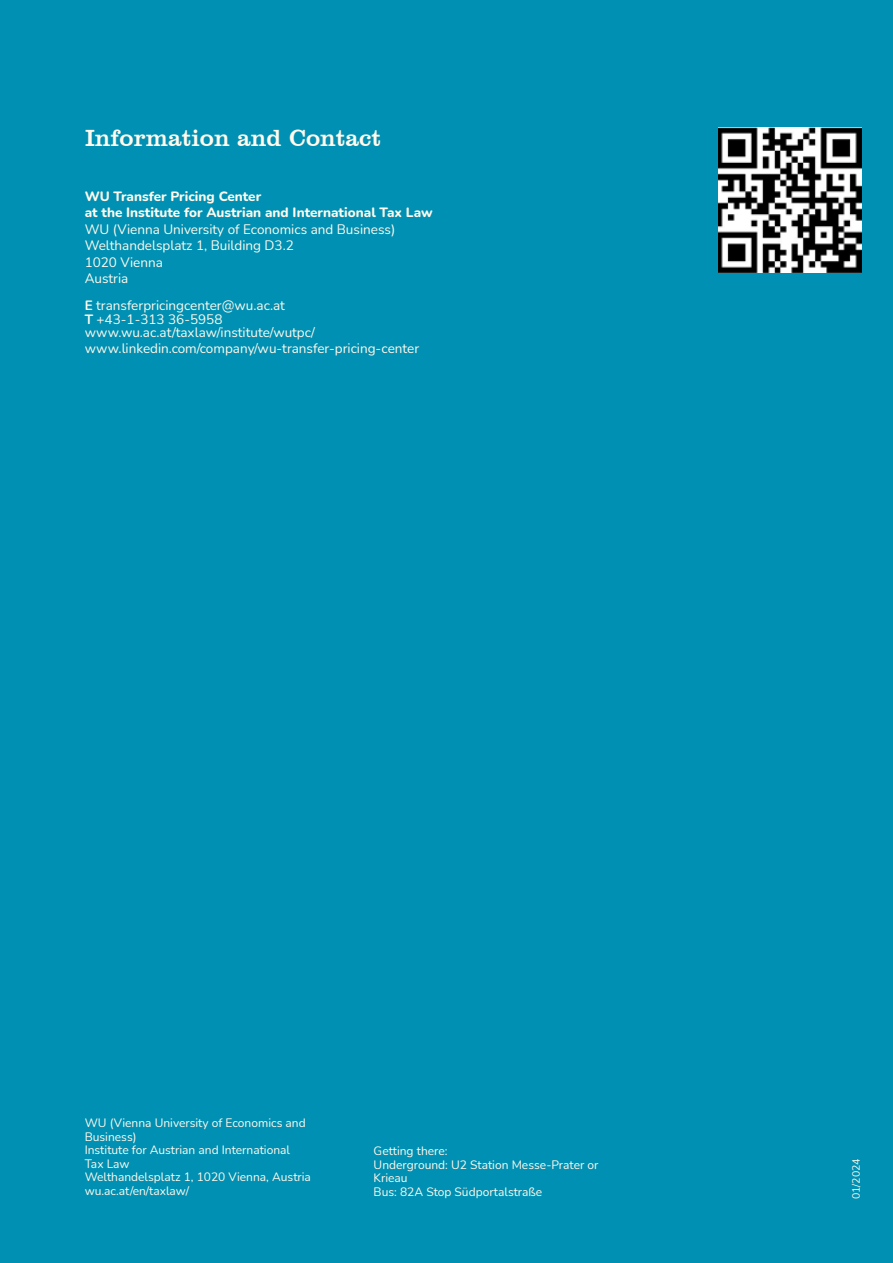
<style>
.page{position:relative;width:893px;height:1263px;background:#0090b4}
.page>*{position:absolute;margin:0;border:0;box-sizing:border-box;transform-origin:0 0}
.t1{font:24px "Clarendon BT";color:#fffaec}
.t2{font:13.5px/16.5px "Nunito";color:#fffaec}
.t3{font:800 13.5px/16.5px "Nunito";color:#fffaec}
.t4{font:12px/13.5px "Nunito";color:#fffaec}
.t5{font:10.5px "Nunito";color:#fffaec}
.s1{font-weight:700}
</style>
<div class="page">
<img style="left:718px;top:128px;width:143px;height:144px">
<h1 class="t1" style="left:85px;top:123px;width:298px">Information and Contact</h1>
<p class="t3" style="left:85px;top:187px;width:350px">WU Transfer Pricing Center<br>at the Institute for Austrian and International Tax Law</p>
<p class="t2" style="left:85px;top:220px;width:312px">WU (Vienna University of Economics and Business)<br>Welthandelsplatz 1, Building D3.2<br>1020 Vienna<br>Austria</p>
<p class="t2" style="left:85px;top:298px;width:232px;line-height:13.5px"><span class="s1">E</span> transferpricingcenter@wu.ac.at<br><span class="s1">T</span> +43-1-313 36-5958 www.wu.ac.at/taxlaw/institute/wutpc/</p>
<p class="t2" style="left:85px;top:340px;width:336px">www.linkedin.com/company/wu-transfer-pricing-center</p>
<p class="t4" style="left:85px;top:1115px;width:228px">WU (Vienna University of Economics and<br>Business)<br>Institute for Austrian and International<br>Tax Law<br>Welthandelsplatz 1, 1020 Vienna, Austria wu.ac.at/en/taxlaw/</p>
<p class="t4" style="left:374px;top:1143px;width:226px">Getting there:<br>Underground: U2 Station Messe-Prater or<br>Krieau<br>Bus: 82A Stop Südportalstraße</p>
<p class="t5" style="left:849px;top:1199px;width:42px;rotate:-90deg">01/2024</p>
</div>
